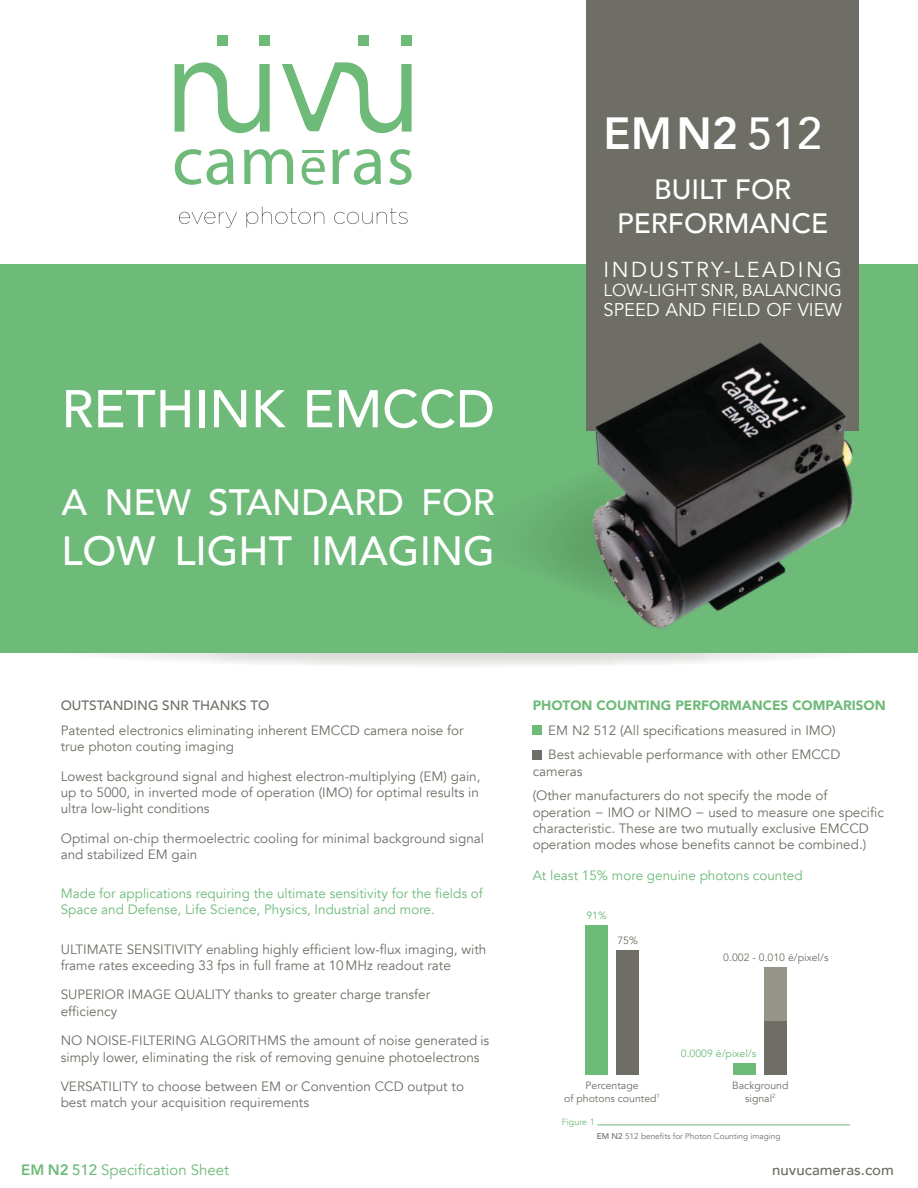
<style>
.page{position:relative;width:918px;height:1188px;background:#fff}
.page>*{position:absolute;margin:0;border:0;box-sizing:border-box;transform-origin:0 0}
.t1{font:500 52.5px "Avenir";color:#fff}
.t2{font:800 45px "Avenir";color:#fff}
.t3{font:500 40.65px "Avenir";color:#fff}
.t4{font:500 36.6px "Avenir";color:#fff}
.t5{font:500 27.9px/33.6px "Avenir";color:#fff;text-align:center}
.t6{font:21.6px "Avenir";letter-spacing:.115em;color:#fff}
.t7{font:18.3px "Avenir";color:#fff}
.t8{font:17.25px "Avenir";color:#fff}
.t9{font:15px "Avenir";color:#6eba79}
.t10{font:500 15px "Avenir";color:#6e6e66}
.t11{font:13.5px/16.2px "Avenir";color:#6e6e66}
.t12{font:13.5px/16.2px "Avenir";color:#6eba79}
.t13{font:900 13.5px "Avenir";color:#6eba79}
.t14{font:500 13.5px "Avenir";color:#6e6e66}
.t15{font:10.5px/12.6px "Avenir";color:#6e6e66;text-align:center}
.t16{font:10.5px "Avenir";color:#6eba79}
.t17{font:9px "Avenir";color:#6eba79}
.t18{font:8.25px "Avenir";color:#6e6e66}
.s1{font-weight:500}
.s2{font-weight:800}
</style>
<div class="page">
<div style="left:0;top:264px;width:918px;height:388px;background:#6eba79"></div>
<div style="left:587px;top:0;width:272px;height:430px;background:#6e6e66"></div>
<svg style="left:175px;top:149px;width:59px;height:36px"></svg>
<svg style="left:244px;top:149px;width:49px;height:35px"></svg>
<svg style="left:332px;top:149px;width:49px;height:36px"></svg>
<svg style="left:389px;top:149px;width:23px;height:36px"></svg>
<svg style="left:302px;top:157px;width:23px;height:28px"></svg>
<div style="left:217px;top:36px;width:10px;height:10px;background:#6eba79"></div>
<div style="left:260px;top:36px;width:10px;height:10px;background:#6eba79"></div>
<div style="left:358px;top:36px;width:10px;height:10px;background:#6eba79"></div>
<div style="left:402px;top:36px;width:10px;height:10px;background:#6eba79"></div>
<svg style="left:175px;top:62px;width:95px;height:71px"></svg>
<svg style="left:282px;top:62px;width:130px;height:71px"></svg>
<hr style="left:302px;top:150px;width:22px;height:3px;background:#6eba79">
<svg style="left:179px;top:212px;width:58px;height:16px"></svg>
<svg style="left:247px;top:207px;width:77px;height:20px"></svg>
<svg style="left:334px;top:208px;width:74px;height:16px"></svg>
<div style="left:585px;top:925px;width:23px;height:150px;background:#6eba79"></div>
<div style="left:616px;top:950px;width:23px;height:125px;background:#6e6e66"></div>
<div style="left:533px;top:725px;width:9px;height:9px;background:#6eba79"></div>
<div style="left:533px;top:750px;width:9px;height:9px;background:#6e6e66"></div>
<hr style="left:597px;top:1125px;width:253px;height:1px;background:#6eba79">
<div style="left:733px;top:1063px;width:23px;height:12px;background:#6eba79"></div>
<div style="left:764px;top:967px;width:23px;height:108px;background:#95958a"></div>
<div style="left:764px;top:1021px;width:23px;height:54px;background:#6e6e66"></div>
<img style="left:571px;top:337px;width:288px;height:292px">
<h1 class="t1" style="left:61px;top:364px;width:435px">RETHINK EMCCD</h1>
<h3 class="t4" style="left:61px;top:471px;width:435px">A NEW STANDARD FOR</h3>
<h3 class="t3" style="left:61px;top:515px;width:435px">LOW LIGHT IMAGING</h3>
<h2 class="t2" style="left:604px;top:98px;width:220px">EM N2 <span class="s1">512</span></h2>
<h3 class="t5" style="left:617px;top:171px;width:213px">BUILT FOR<br>PERFORMANCE</h3>
<h3 class="t6" style="left:604px;top:257px;width:240px">INDUSTRY-LEADING</h3>
<p class="t8" style="left:604px;top:280px;width:240px">LOW-LIGHT SNR, BALANCING</p>
<h3 class="t7" style="left:604px;top:298px;width:240px">SPEED AND FIELD OF VIEW</h3>
<p class="t14" style="left:61px;top:694px;width:210px">OUTSTANDING SNR THANKS TO</p>
<p class="t11" style="left:61px;top:722px;width:404px">Patented electronics eliminating inherent EMCCD camera noise for true photon couting imaging</p>
<p class="t11" style="left:61px;top:768px;width:421px;text-align:justify">Lowest background signal and highest electron-multiplying (EM) gain, up to 5000, in inverted mode of operation (IMO) for optimal results in ultra low-light conditions</p>
<p class="t11" style="left:61px;top:830px;width:425px">Optimal on-chip thermoelectric cooling for minimal background signal and stabilized EM gain</p>
<p class="t12" style="left:61px;top:886px;width:424px">Made for applications requiring the ultimate sensitivity for the fields of<br>Space and Defense, Life Science, Physics, Industrial and more.</p>
<p class="t11" style="left:61px;top:941px;width:427px">ULTIMATE SENSITIVITY enabling highly efficient low-flux imaging, with frame rates exceeding 33 fps in full frame at 10 MHz readout rate</p>
<p class="t11" style="left:61px;top:987px;width:371px">SUPERIOR IMAGE QUALITY thanks to greater charge transfer efficiency</p>
<p class="t11" style="left:61px;top:1033px;width:430px">NO NOISE-FILTERING ALGORITHMS the amount of noise generated is simply lower, eliminating the risk of removing genuine photoelectrons</p>
<p class="t11" style="left:61px;top:1079px;width:405px">VERSATILITY to choose between EM or Convention CCD output to best match your acquisition requirements</p>
<p class="t13" style="left:533px;top:694px;width:355px">PHOTON COUNTING PERFORMANCES COMPARISON</p>
<p class="t11" style="left:548px;top:718px;width:294px;line-height:24.8px">EM N2 512 (All specifications measured in IMO)<br>Best achievable performance with other EMCCD</p>
<p class="t11" style="left:533px;top:759px;width:296px;line-height:24.8px">cameras<br>(Other manufacturers do not specify the mode of</p>
<p class="t11" style="left:533px;top:804px;width:353px">operation − IMO or NIMO − used to measure one specific characteristic. These are two mutually exclusive EMCCD operation modes whose benefits cannot be combined.)</p>
<p class="t12" style="left:533px;top:868px;width:272px">At least 15% more genuine photons counted</p>
<p class="t16" style="left:586px;top:909px;width:22px">91%</p>
<p class="t15" style="left:617px;top:934px;width:22px">75%</p>
<p class="t15" style="left:723px;top:951px;width:107px">0.002 - 0.010 ē/pixel/s</p>
<p class="t15" style="left:564px;top:1080px;width:97px">Percentage<br>of photons counted<sup>1</sup></p>
<p class="t17" style="left:562px;top:1117px;width:35px">Figure 1</p>
<p class="t16" style="left:681px;top:1047px;width:77px">0.0009 ē/pixel/s</p>
<p class="t15" style="left:732px;top:1080px;width:58px">Background signal<sup>2</sup></p>
<p class="t18" style="left:597px;top:1132px;width:185px"><span class="s1">EM N2</span> 512 benefits for Photon Counting imaging</p>
<p class="t9" style="left:21px;top:1161px;width:210px"><span class="s2">EM N2</span> <span class="s1">512</span> Specification Sheet</p>
<p class="t10" style="left:772px;top:1157px;width:123px">nuvucameras.com</p>
</div>
